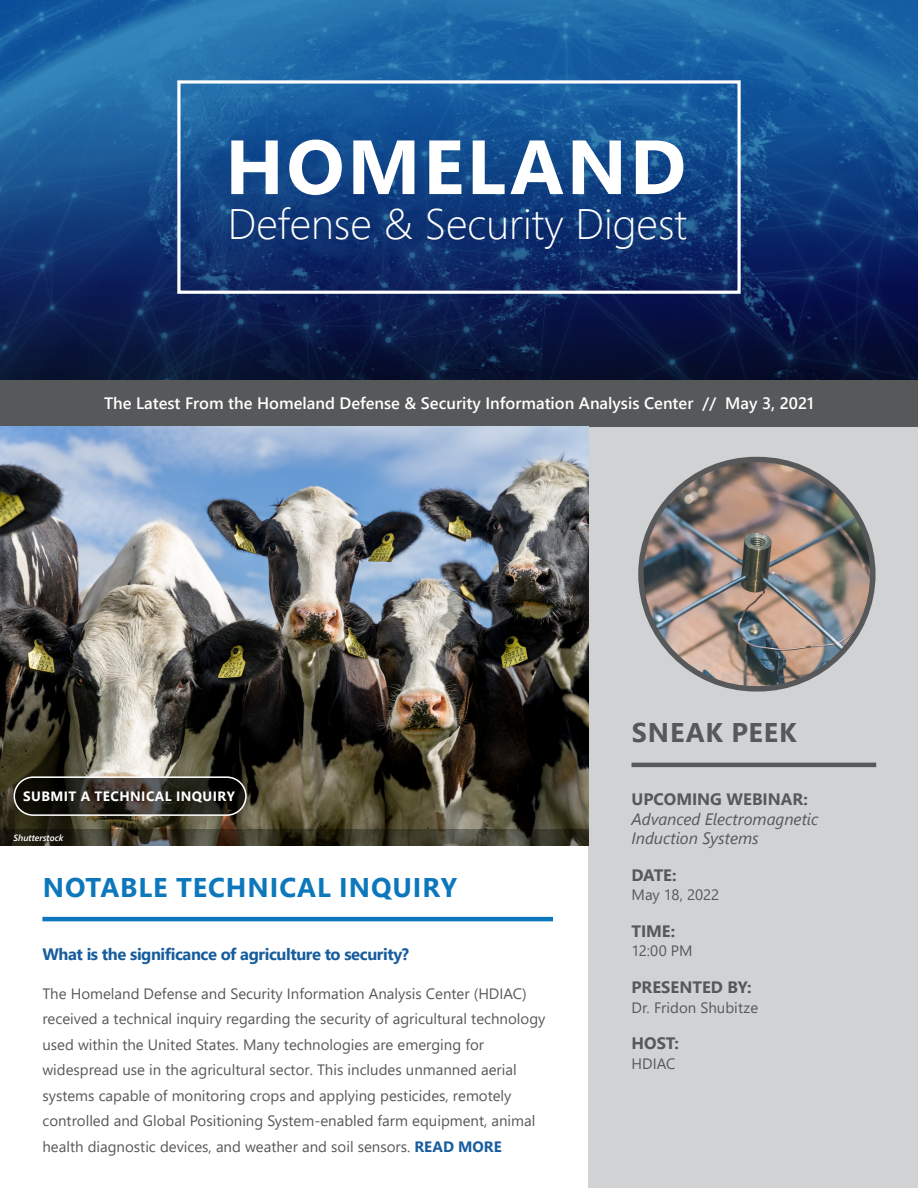
<style>
.page{position:relative;width:918px;height:1188px;background:#fff}
.page>*{position:absolute;margin:0;border:0;box-sizing:border-box;transform-origin:0 0}
.t1{font:700 76.5px "Segoe UI";letter-spacing:.035em;color:#fff}
.t2{font:300 42.6px "Segoe UI";color:#fff}
.Heading_1_-_Green{font:700 27px "Segoe UI";letter-spacing:.035em;color:#0d77bc}
.Heading_1_-_Gray{font:700 27px "Segoe UI";letter-spacing:.03em;color:#57585a}
.Cover_Banner_Text{font:600 16.5px "Segoe UI";color:#fff}
.Heading_2_-_Green{font:700 16.5px "Segoe UI";letter-spacing:-.025em;color:#175d9e}
.SP_Heading{font:700 16.5px "Segoe UI";letter-spacing:-.005em;color:#57585a}
.SN_Heading_2{font:italic 16.5px/19.5px "Segoe UI";letter-spacing:-.005em;color:#57585a}
.Copy{font:15px/25.5px "Segoe UI";color:#57585a}
.SN_Copy{font:15px "Segoe UI";color:#57585a}
.White_Button_Text{font:700 13.5px "Segoe UI";letter-spacing:.035em;color:#fff}
.Image_Source{font:italic 600 9px "Segoe UI";color:#fff}
.s1{font-weight:700;color:#175d9e}
</style>
<div class="page">
<img style="left:0;top:0;width:918px;height:380px">
<div style="left:588px;top:383px;width:330px;height:805px;background:#d1d2d4"></div>
<div style="left:0;top:380px;width:918px;height:47px;background:#57585a"></div>
<hr style="left:632px;top:763px;width:244px;height:4px;background:#57585a">
<img style="left:641px;top:460px;width:232px;height:229px;border-radius:115px">
<div style="left:638px;top:457px;width:238px;height:235px;border:5px solid #57585a;border-radius:115px"></div>
<img style="left:0;top:427px;width:588px;height:402px">
<svg style="left:0;top:829px;width:588px;height:17px;background:#393628"></svg>
<hr style="left:42px;top:917px;width:511px;height:4px;background:#0d77bc">
<svg style="left:14px;top:777px;width:232px;height:38px;background:#24211b"></svg>
<div style="left:14px;top:776px;width:233px;height:40px;border:2px solid #fff;border-radius:19px"></div>
<div style="left:177px;top:80px;width:564px;height:214px;border:3px solid #fff"></div>
<h1 class="t1" style="left:225px;top:95px;width:462px">HOMELAND</h1>
<h2 class="t2" style="left:228px;top:184px;width:461px">Defense &amp; Security Digest</h2>
<p class="Cover_Banner_Text" style="left:104px;top:388px;width:711px">The Latest From the Homeland Defense &amp; Security Information Analysis Center // May 3, 2021</p>
<p class="White_Button_Text" style="left:23px;top:784px;width:213px">SUBMIT A TECHNICAL INQUIRY</p>
<p class="Image_Source" style="left:14px;top:829px;width:52px">Shutterstock</p>
<p class="Heading_1_-_Green" style="left:43px;top:862px;width:416px">NOTABLE TECHNICAL INQUIRY</p>
<p class="Heading_2_-_Green" style="left:42px;top:938px;width:368px">What is the significance of agriculture to security?</p>
<p class="Copy" style="left:42px;top:979px;width:505px">The Homeland Defense and Security Information Analysis Center (HDIAC) received a technical inquiry regarding the security of agricultural technology used within the United States. Many technologies are emerging for widespread use in the agricultural sector. This includes unmanned aerial systems capable of monitoring crops and applying pesticides, remotely controlled and Global Positioning System-enabled farm equipment, animal health diagnostic devices, and weather and soil sensors. <span class="s1">READ MORE</span></p>
<p class="Heading_1_-_Gray" style="left:632px;top:707px;width:166px">SNEAK PEEK</p>
<p class="SP_Heading" style="left:632px;top:784px;width:178px">UPCOMING WEBINAR:</p>
<p class="SN_Heading_2" style="left:632px;top:807px;width:188px">Advanced Electromagnetic<br>Induction Systems</p>
<p class="SP_Heading" style="left:632px;top:860px;width:47px">DATE:</p>
<p class="SN_Copy" style="left:632px;top:881px;width:89px">May 18, 2022</p>
<p class="SP_Heading" style="left:632px;top:916px;width:45px">TIME:</p>
<p class="SN_Copy" style="left:632px;top:937px;width:63px">12:00 PM</p>
<p class="SP_Heading" style="left:632px;top:972px;width:122px">PRESENTED BY:</p>
<p class="SN_Copy" style="left:632px;top:993px;width:128px">Dr. Fridon Shubitze</p>
<p class="SP_Heading" style="left:632px;top:1028px;width:49px">HOST:</p>
<p class="SN_Copy" style="left:632px;top:1049px;width:45px">HDIAC</p>
</div>
